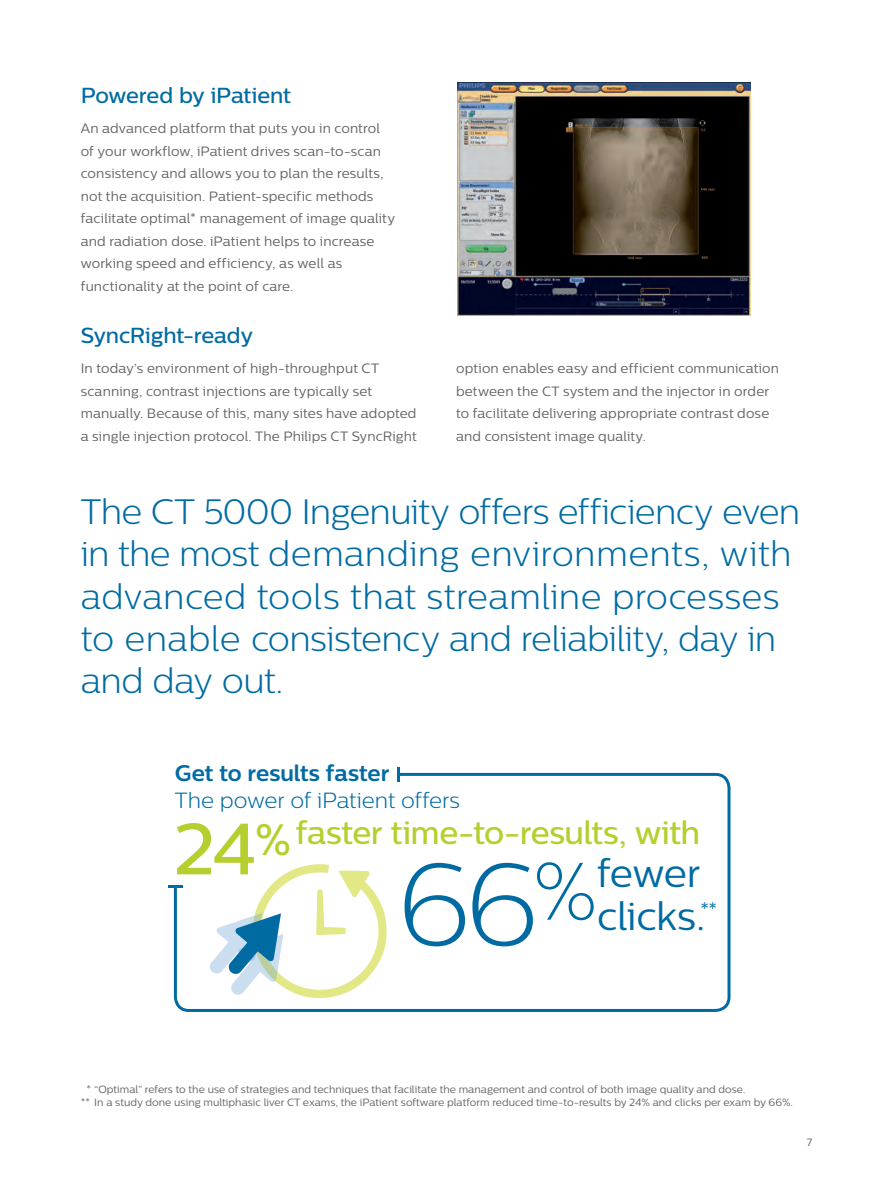
<style>
.page{position:relative;width:893px;height:1188px;background:#fff}
.page>*{position:absolute;margin:0;border:0;box-sizing:border-box;transform-origin:0 0}
.t1{font:500 72.3px "Centrale Sans";color:#b6cf2f}
.t2{font:39.3px/42.8px "Centrale Sans";letter-spacing:-.02em;color:#006ba3}
.t3{font:300 35.25px/42.3px "Centrale Sans";letter-spacing:-.015em;color:#006ba3}
.t4{font:500 32.25px "Centrale Sans";letter-spacing:-.02em;color:#b6cf2f}
.t5{font:700 22.5px "Centrale Sans";letter-spacing:-.005em;color:#006ba3}
.t6{font:300 21.9px "Centrale Sans";letter-spacing:-.005em;color:#006ba3}
.t7{font:500 21.75px "Centrale Sans";letter-spacing:-.01em;color:#006ba3}
.t8{font:13.5px/22.5px "Centrale Sans";letter-spacing:.01em;color:#636366}
.t9{font:10.5px/13.5px "Centrale Sans";color:#636366}
.s1{font-family:"Centrale Sans X Light";font-size:117px}
.s2{font-family:"Centrale Sans X Light";font-size:81px}
</style>
<div class="page">
<img style="left:458px;top:82px;width:292px;height:234px">
<div style="left:174px;top:773px;width:556px;height:239px;border:3px solid #006ba3;border-radius:14px"></div>
<div style="left:163px;top:762px;width:234px;height:125px;background:#fff"></div>
<svg style="left:210px;top:864px;width:177px;height:134px"></svg>
<hr style="left:169px;top:885px;width:14px;height:3px;background:#006ba3">
<hr style="left:397px;top:767px;width:3px;height:15px;background:#006ba3">
<h3 class="t7" style="left:81px;top:83px;width:212px">Powered by iPatient</h3>
<p class="t8" style="left:81px;top:117px;width:316px">An advanced platform that puts you in control of your workflow, iPatient drives scan-to-scan consistency and allows you to plan the results, not the acquisition. Patient-specific methods facilitate optimal* management of image quality and radiation dose. iPatient helps to increase working speed and efficiency, as well as functionality at the point of care.</p>
<h3 class="t7" style="left:81px;top:323px;width:174px">SyncRight-ready</h3>
<p class="t8" style="left:81px;top:357px;width:337px">In today’s environment of high-throughput CT scanning, contrast injections are typically set manually. Because of this, many sites have adopted a single injection protocol. The Philips CT SyncRight</p>
<p class="t8" style="left:456px;top:357px;width:325px">option enables easy and efficient communication between the CT system and the injector in order to facilitate delivering appropriate contrast dose and consistent image quality.</p>
<h3 class="t3" style="left:81px;top:490px;width:721px">The CT 5000 Ingenuity offers efficiency even in the most demanding environments, with advanced tools that streamline processes to enable consistency and reliability, day in and day out.</h3>
<h3 class="t5" style="left:175px;top:759px;width:216px">Get to results faster</h3>
<h3 class="t6" style="left:175px;top:788px;width:287px">The power of iPatient offers</h3>
<h1 class="t1" style="left:173px;top:806px;width:119px">24<sup>%</sup></h1>
<h3 class="t4" style="left:296px;top:814px;width:406px">faster time-to-results, with</h3>
<h2 class="t2" style="left:597px;top:852px;width:122px;text-indent:-200px"><span class="s1">66</span><span class="s2">%</span>fewer clicks.<sup>**</sup></h2>
<p class="t9" style="left:81px;top:1082px;width:714px;text-indent:6px">* “Optimal” refers to the use of strategies and techniques that facilitate the management and control of both image quality and dose.<br>** In a study done using multiphasic liver CT exams, the iPatient software platform reduced time-to-results by 24% and clicks per exam by 66%.</p>
<p class="t9" style="left:807px;top:1135px;width:7px">7</p>
</div>
